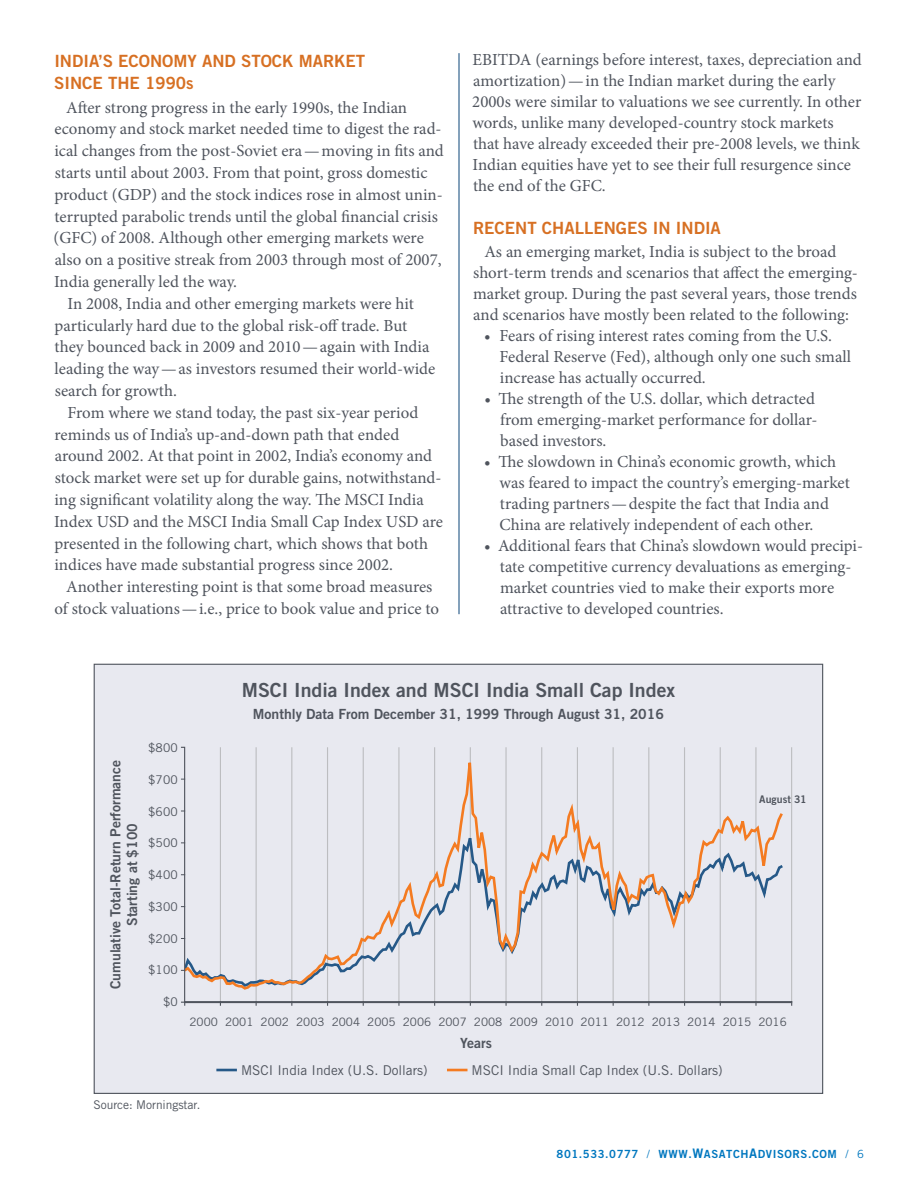
<style>
.page{position:relative;width:918px;height:1188px;background:#fff}
.page>*{position:absolute;margin:0;border:0;box-sizing:border-box;transform-origin:0 0}
.t1{font:19.5px "Trade Gothic Bold Two";color:#4f545d}
.t2{font:16.8px/21px "Minion Pro";color:#4f545d}
.t3{font:16.8px/21.8px "Trade Gothic Bold Two";color:#d77023}
.t4{font:13.95px/16.5px "Trade Gothic Bold Two";color:#4f545d;text-align:center}
.t5{font:13.5px "Trade Gothic";color:#4f545d}
.t6{font:12px "Trade Gothic";letter-spacing:.01em;color:#4f545d}
.t7{font:11.7px "Trade Gothic";color:#4f545d}
.t8{font:11.25px "Trade Gothic Bold Two";letter-spacing:.05em;color:#0077bf}
.t9{font:10.5px "Trade Gothic Bold Two";letter-spacing:.005em;color:#4f545d}
.s1{font-family:"Trade Gothic"}
.s2{font-size:13.2px}
</style>
<div class="page">
<hr style="left:458px;top:53px;width:2px;height:561px;background:#265988">
<div style="left:94px;top:664px;width:729px;height:430px;background:#e8e9f0;border:1px solid #4f545d"></div>
<hr style="left:220px;top:747px;width:1px;height:255px;background:#bcbdc0">
<hr style="left:256px;top:747px;width:1px;height:255px;background:#bcbdc0">
<hr style="left:291px;top:747px;width:1px;height:255px;background:#bcbdc0">
<hr style="left:327px;top:747px;width:1px;height:255px;background:#bcbdc0">
<hr style="left:363px;top:747px;width:1px;height:255px;background:#bcbdc0">
<hr style="left:398px;top:747px;width:1px;height:255px;background:#bcbdc0">
<hr style="left:434px;top:747px;width:1px;height:255px;background:#bcbdc0">
<hr style="left:470px;top:747px;width:1px;height:255px;background:#bcbdc0">
<hr style="left:505px;top:747px;width:2px;height:255px;background:#bcbdc0">
<hr style="left:541px;top:747px;width:1px;height:255px;background:#bcbdc0">
<hr style="left:577px;top:747px;width:1px;height:255px;background:#bcbdc0">
<hr style="left:613px;top:747px;width:1px;height:255px;background:#bcbdc0">
<hr style="left:648px;top:747px;width:1px;height:255px;background:#bcbdc0">
<hr style="left:684px;top:747px;width:1px;height:255px;background:#bcbdc0">
<hr style="left:720px;top:747px;width:1px;height:255px;background:#bcbdc0">
<hr style="left:755px;top:747px;width:2px;height:255px;background:#bcbdc0">
<hr style="left:791px;top:747px;width:1px;height:255px;background:#bcbdc0">
<hr style="left:184px;top:1001px;width:608px;height:2px;background:#4f545d">
<hr style="left:216px;top:1069px;width:21px;height:2px;background:#265988">
<hr style="left:447px;top:1069px;width:21px;height:2px;background:#f47b21">
<svg style="left:181px;top:746px;width:602px;height:245px"></svg>
<div style="left:180px;top:962px;width:5px;height:16px;background:#e8e9f0"></div>
<div style="left:180px;top:747px;width:5px;height:256px;border:1px solid #4f545d"></div>
<p class="t3" style="left:54px;top:50px;width:313px">INDIA’S ECONOMY AND STOCK MARKET<br>SINCE THE 1990s</p>
<p class="t2" style="left:66px;top:97px;width:343px">After strong progress in the early 1990s, the Indian</p>
<p class="t2" style="left:55px;top:119px;width:389px">economy and stock market needed time to digest the rad-</p>
<p class="t2" style="left:54px;top:140px;width:391px">ical changes from the post-Soviet era—moving in fits and</p>
<p class="t2" style="left:55px;top:162px;width:374px">starts until about 2003. From that point, gross domestic</p>
<p class="t2" style="left:54px;top:184px;width:390px">product (GDP) and the stock indices rose in almost unin-</p>
<p class="t2" style="left:54px;top:206px;width:385px">terrupted parabolic trends until the global financial crisis</p>
<p class="t2" style="left:54px;top:228px;width:372px">(GFC) of 2008. Although other emerging markets were</p>
<p class="t2" style="left:55px;top:249px;width:388px">also on a positive streak from 2003 through most of 2007,</p>
<p class="t2" style="left:54px;top:271px;width:184px">India generally led the way.</p>
<p class="t2" style="left:68px;top:293px;width:348px">In 2008, India and other emerging markets were hit</p>
<p class="t2" style="left:54px;top:315px;width:354px">particularly hard due to the global risk-off trade. But</p>
<p class="t2" style="left:54px;top:337px;width:377px">they bounced back in 2009 and 2010—again with India</p>
<p class="t2" style="left:55px;top:358px;width:382px">leading the way—as investors resumed their world-wide</p>
<p class="t2" style="left:55px;top:380px;width:124px">search for growth.</p>
<p class="t2" style="left:68px;top:402px;width:352px">From where we stand today, the past six-year period</p>
<p class="t2" style="left:54px;top:424px;width:346px">reminds us of India’s up-and-down path that ended</p>
<p class="t2" style="left:55px;top:446px;width:379px">around 2002. At that point in 2002, India’s economy and</p>
<p class="t2" style="left:55px;top:467px;width:388px">stock market were set up for durable gains, notwithstand-</p>
<p class="t2" style="left:54px;top:489px;width:371px">ing significant volatility along the way. The MSCI India</p>
<p class="t2" style="left:54px;top:511px;width:390px">Index USD and the MSCI India Small Cap Index USD are</p>
<p class="t2" style="left:55px;top:533px;width:375px">presented in the following chart, which shows that both</p>
<p class="t2" style="left:54px;top:555px;width:340px">indices have made substantial progress since 2002.</p>
<p class="t2" style="left:66px;top:576px;width:368px">Another interesting point is that some broad measures</p>
<p class="t2" style="left:55px;top:598px;width:386px">of stock valuations—i.e., price to book value and price to</p>
<p class="t2" style="left:472px;top:50px;width:391px">EBITDA (earnings before interest, taxes, depreciation and amortization)—in the Indian market during the early 2000s were similar to valuations we see currently. In other words, unlike many developed-country stock markets that have already exceeded their pre-2008 levels, we think Indian equities have yet to see their full resurgence since the end of the GFC.</p>
<p class="t3" style="left:473px;top:217px;width:249px">RECENT CHALLENGES IN INDIA</p>
<p class="t2" style="left:473px;top:241px;width:386px;text-align:center">As an emerging market, India is subject to the broad short-term trends and scenarios that affect the emerging&shy;market group. During the past several years, those trends and scenarios have mostly been related to the following:</p>
<p class="t2" style="left:500px;top:325px;width:353px;text-indent:-15px">• Fears of rising interest rates coming from the U.S.<br>Federal Reserve (Fed), although only one such small increase has actually occurred.</p>
<p class="t2" style="left:500px;top:388px;width:319px;text-indent:-16px">• The strength of the U.S. dollar, which detracted from emerging-market performance for dollar&shy;based investors.</p>
<p class="t2" style="left:499px;top:451px;width:352px;text-indent:-15px">• The slowdown in China’s economic growth, which was feared to impact the country’s emerging-market trading partners—despite the fact that India and China are relatively independent of each other.</p>
<p class="t2" style="left:500px;top:535px;width:365px;text-indent:-16px">• Additional fears that China’s slowdown would precipi&shy;tate competitive currency devaluations as emerging&shy;market countries vied to make their exports more attractive to developed countries.</p>
<p class="t4" style="left:107px;top:989px;width:231px;rotate:-90deg">Cumulative Total-Return Performance<br>Starting at $100</p>
<p class="t6" style="left:148px;top:741px;width:31px">$800</p>
<p class="t6" style="left:148px;top:772px;width:31px">$700</p>
<p class="t6" style="left:148px;top:804px;width:31px">$600</p>
<p class="t6" style="left:148px;top:836px;width:31px">$500</p>
<p class="t6" style="left:148px;top:868px;width:31px">$400</p>
<p class="t6" style="left:148px;top:899px;width:31px">$300</p>
<p class="t6" style="left:148px;top:931px;width:31px">$200</p>
<p class="t6" style="left:148px;top:963px;width:31px">$100</p>
<p class="t6" style="left:163px;top:995px;width:16px">$0</p>
<p class="t1" style="left:242px;top:678px;width:435px">MSCI India Index and MSCI India Small Cap Index</p>
<p class="t4" style="left:253px;top:706px;width:413px">Monthly Data From December 31, 1999 Through August 31, 2016</p>
<p class="t9" style="left:759px;top:793px;width:49px">August 31</p>
<p class="t7" style="left:189px;top:1014px;width:599px">2000 2001 2002 2003 2004 2005 2006 2007 2008 2009 2010 2011 2012 2013 2014 2015 2016</p>
<p class="t4" style="left:460px;top:1034px;width:33px">Years</p>
<p class="t5" style="left:241px;top:1062px;width:188px">MSCI India Index (U.S. Dollars)</p>
<p class="t5" style="left:472px;top:1062px;width:253px">MSCI India Small Cap Index (U.S. Dollars)</p>
<p class="t6" style="left:94px;top:1098px;width:108px">Source: Morningstar.</p>
<p class="t8" style="left:557px;top:1147px;width:309px">801.533.0777 <span class="s1">/</span> WWW.<span class="s2">W</span>ASATCH<span class="s2">A</span>DVISORS.COM <span class="s1">/ 6</span></p>
</div>
